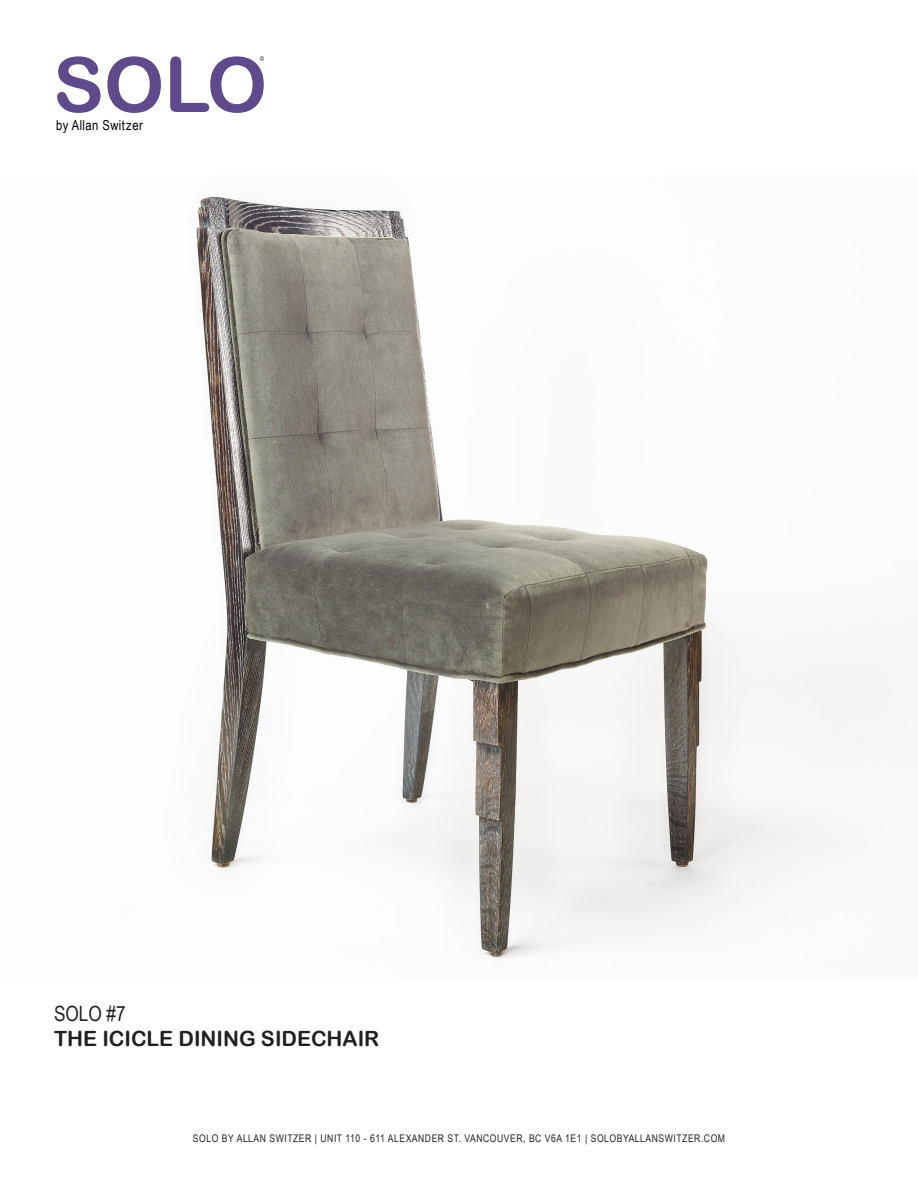
<style>
.page{position:relative;width:918px;height:1188px;background:#fff}
.page>*{position:absolute;margin:0;border:0;box-sizing:border-box;transform-origin:0 0}
.t1{font:76.35px "Arial Rounded MT Bold";color:#5f4b8b}
.Product_Name{font:21px "Arial Rounded MT Bold";color:#231f20}
.Product_Details{font:21px "Arial Narrow";color:#231f20}
.t2{font:13.8px "Arial Narrow";letter-spacing:.03em;color:#000}
.t3{font:10.5px "Arial Narrow";letter-spacing:.05em;color:#231f20}
</style>
<div class="page">
<svg style="left:260px;top:56px;width:4px;height:5px"></svg>
<img style="left:196px;top:196px;width:722px;height:763px">
<p class="t1" style="left:53px;top:40px;width:216px">SOLO</p>
<p class="t2" style="left:56px;top:115px;width:88px">by Allan Switzer</p>
<p class="Product_Details" style="left:54px;top:999px;width:73px">SOLO #7</p>
<p class="Product_Name" style="left:54px;top:1026px;width:327px">THE ICICLE DINING SIDECHAIR</p>
<p class="t3" style="left:193px;top:1130px;width:534px">SOLO BY ALLAN SWITZER | UNIT 110 - 611 ALEXANDER ST. VANCOUVER, BC V6A 1E1 | SOLOBYALLANSWITZER.COM</p>
</div>
